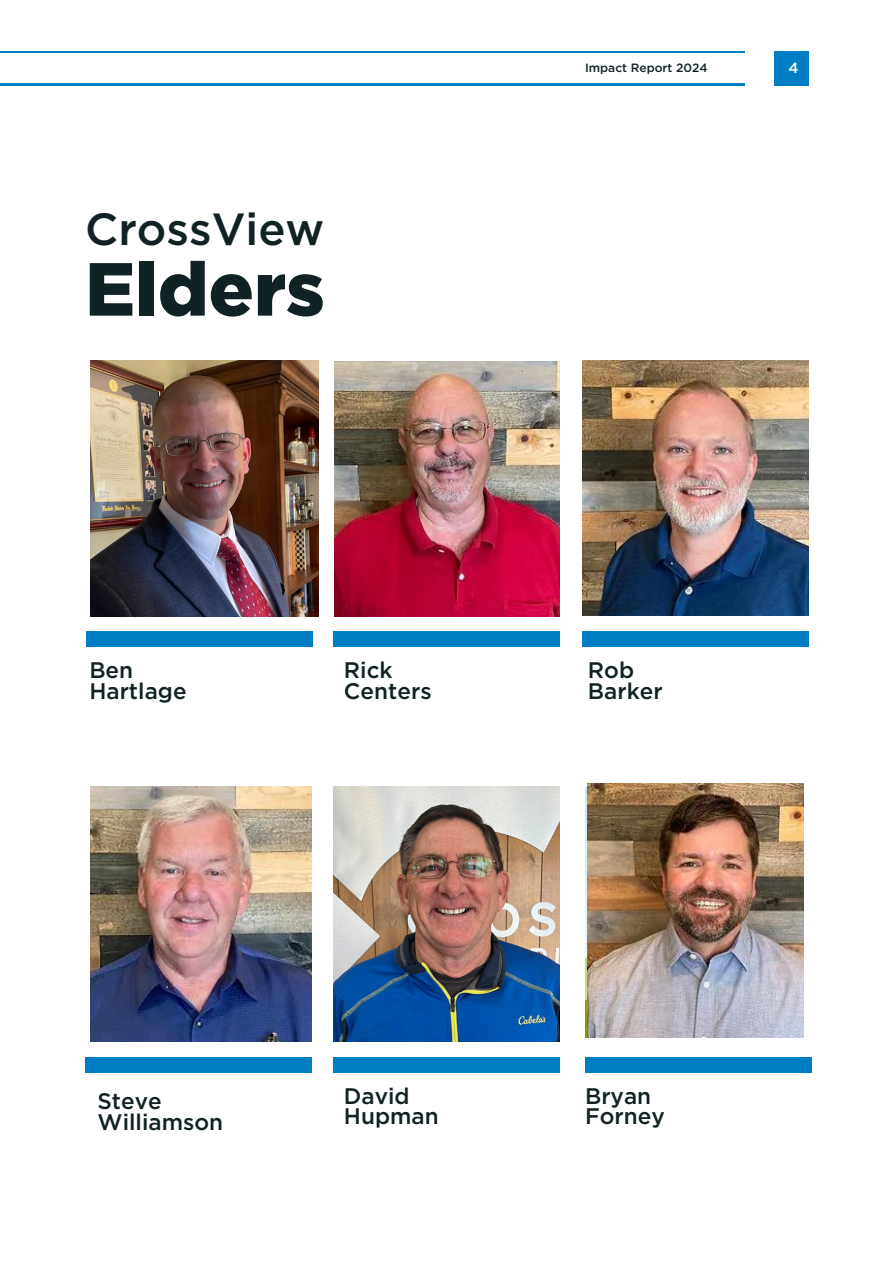
<style>
.page{position:relative;width:894px;height:1264px;background:#fff}
.page>*{position:absolute;margin:0;border:0;box-sizing:border-box;transform-origin:0 0}
.t1{font:900 75px "Gotham";color:#112225}
.t2{font:500 45px "Gotham";color:#112225}
.t3{font:500 22.5px/20.2px "Gotham";color:#112225}
.t4{font:500 14.85px "Gotham";color:#fff}
.t5{font:500 12px "Gotham";color:#112225}
</style>
<div class="page">
<div style="left:85px;top:1056px;width:227px;height:16px;background:#007ec3"></div>
<div style="left:333px;top:631px;width:227px;height:16px;background:#007ec3"></div>
<div style="left:333px;top:1056px;width:227px;height:16px;background:#007ec3"></div>
<hr style="left:0;top:51px;width:744px;height:2px;background:#007ec3">
<hr style="left:0;top:84px;width:744px;height:1px;background:#007ec3">
<div style="left:581px;top:631px;width:227px;height:16px;background:#007ec3"></div>
<div style="left:85px;top:631px;width:227px;height:16px;background:#007ec3"></div>
<div style="left:774px;top:51px;width:34px;height:34px;background:#007ec3"></div>
<img style="left:90px;top:786px;width:222px;height:255px">
<img style="left:90px;top:361px;width:229px;height:255px">
<img style="left:582px;top:360px;width:226px;height:255px">
<img style="left:333px;top:786px;width:227px;height:255px">
<img style="left:334px;top:361px;width:226px;height:256px">
<img style="left:588px;top:783px;width:216px;height:254px">
<div style="left:585px;top:1056px;width:226px;height:16px;background:#007ec3"></div>
<h2 class="t2" style="left:85px;top:201px;width:241px">CrossView</h2>
<h2 class="t1" style="left:85px;top:243px;width:241px">Elders</h2>
<p class="t5" style="left:585px;top:60px;width:124px">Impact Report 2024</p>
<h2 class="t4" style="left:788px;top:59px;width:12px">4</h2>
<h2 class="t3" style="left:89px;top:660px;width:99px">Ben<br>Hartlage</h2>
<p class="t3" style="left:588px;top:660px;width:76px">Rob<br>Barker</p>
<h2 class="t3" style="left:344px;top:660px;width:89px">Rick<br>Centers</h2>
<p class="t3" style="left:98px;top:1091px;width:127px">Steve<br>Williamson</p>
<p class="t3" style="left:344px;top:1085px;width:96px">David<br>Hupman</p>
<h2 class="t3" style="left:585px;top:1085px;width:81px">Bryan<br>Forney</h2>
</div>
